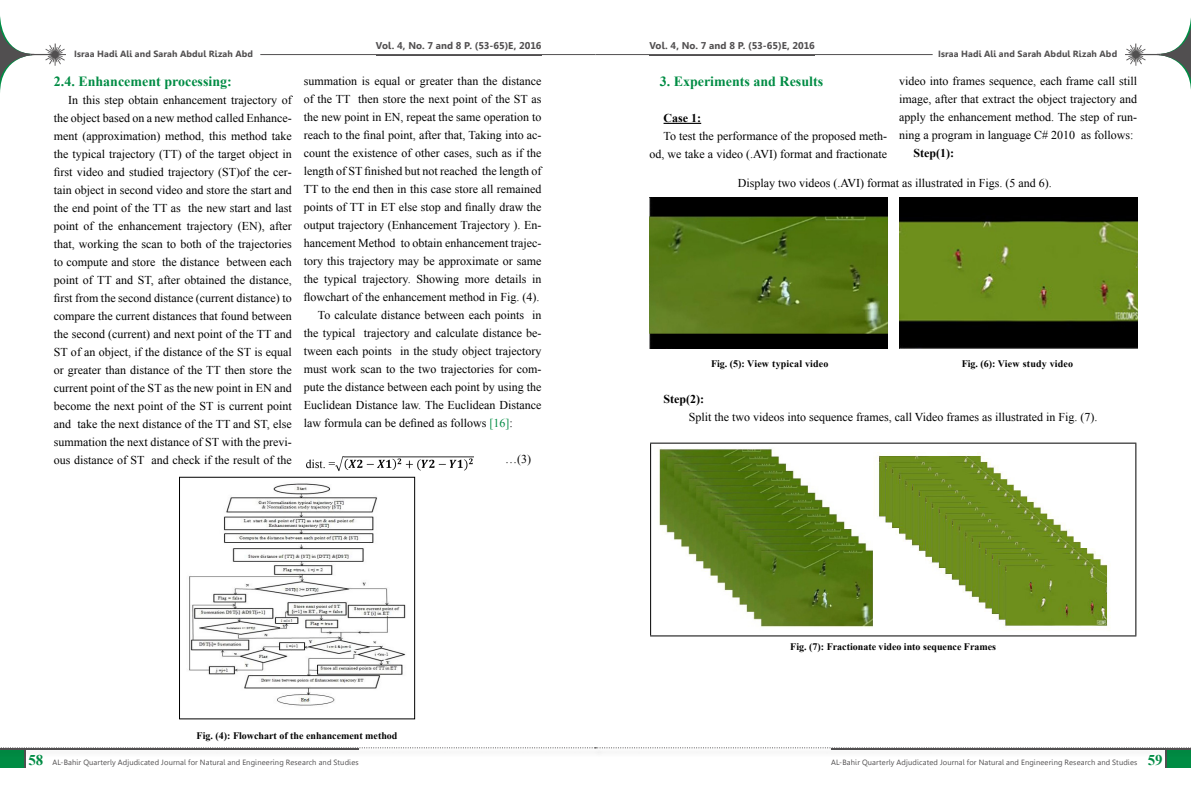
<style>
.page{position:relative;width:1191px;height:794px;background:#fff}
.page>*{position:absolute;margin:0;border:0;box-sizing:border-box;transform-origin:0 0}
.t1{font:700 14.9px "Times New Roman";color:#008c44}
.t2{font:700 14px "Times New Roman";color:#008c44}
.t3{font:12px/18px "Times New Roman";color:#000;text-align:justify}
.t4{font:700 12px "Times New Roman";color:#000}
.t5{font:700 10px "Times New Roman";color:#000}
.t6{font:700 10px "Times New Roman";letter-spacing:.02em;color:#000}
.t7{font:700 9.8px "Gisha";color:#514f50}
.t8{font:700 9px "Gisha";letter-spacing:.01em;color:#514f50}
.t9{font:7.6px "Gisha";letter-spacing:.015em;color:#514f50}
.s1{color:#008c44}
</style>
<div class="page">
<hr style="left:260px;top:54px;width:335px;height:1px;background:#514f50">
<hr style="left:595px;top:54px;width:337px;height:1px;background:#514f50">
<div style="left:1165px;top:750px;width:26px;height:17px;background:#514f50"></div>
<div style="left:0;top:750px;width:26px;height:17px;background:#514f50"></div>
<div style="left:1167px;top:750px;width:24px;height:17px;background:#008c44"></div>
<div style="left:0;top:750px;width:24px;height:17px;background:#008c44"></div>
<div style="left:594px;top:746px;width:597px;height:11px;background:#000;opacity:.75"></div>
<div style="left:0;top:746px;width:603px;height:11px;background:#000;opacity:.75"></div>
<svg style="left:0;top:747px;width:1191px;height:1px"></svg>
<svg style="left:1165px;top:18px;width:26px;height:71px"></svg>
<svg style="left:0;top:16px;width:26px;height:77px"></svg>
<img style="left:1125px;top:43px;width:40px;height:23px">
<img style="left:26px;top:43px;width:40px;height:23px">
<hr style="left:376px;top:55px;width:165px;height:1px;background:#514f50">
<hr style="left:649px;top:55px;width:166px;height:1px;background:#514f50">
<hr style="left:831px;top:748px;width:360px;height:2px;background:#514f50">
<hr style="left:0;top:748px;width:358px;height:2px;background:#514f50">
<hr style="left:663px;top:123px;width:38px;height:1px;background:#000">
<img style="left:649px;top:197px;width:238px;height:151px">
<img style="left:899px;top:198px;width:238px;height:150px">
<hr style="left:650px;top:442px;width:486px;height:1px;background:#000">
<hr style="left:650px;top:443px;width:1px;height:192px;background:#000">
<hr style="left:1135px;top:443px;width:1px;height:192px;background:#000">
<hr style="left:650px;top:635px;width:486px;height:1px;background:#000">
<img style="left:659px;top:447px;width:214px;height:180px">
<img style="left:875px;top:453px;width:236px;height:175px">
<img style="left:304px;top:456px;width:170px;height:29px">
<img style="left:189px;top:479px;width:218px;height:227px">
<div style="left:179px;top:477px;width:236px;height:242px;border:1px solid #000"></div>
<p class="t7" style="left:376px;top:40px;width:167px">Vol. 4, No. 7 and 8 P. (53-65)E, 2016</p>
<p class="t7" style="left:649px;top:40px;width:167px">Vol. 4, No. 7 and 8 P. (53-65)E, 2016</p>
<p class="t8" style="left:74px;top:48px;width:181px">Israa Hadi Ali and Sarah Abdul Rizah Abd</p>
<p class="t8" style="left:938px;top:48px;width:181px">Israa Hadi Ali and Sarah Abdul Rizah Abd</p>
<p class="t2" style="left:54px;top:71px;width:179px">2.4. Enhancement processing:</p>
<p class="t3" style="left:54px;top:91px;width:239px;text-indent:14px">In this step obtain enhancement trajectory of the object based on a new method called Enhance&shy;ment (approximation) method, this method take the typical trajectory (TT) of the target object in first video and studied trajectory (ST)of the cer&shy;tain object in second video and store the start and the end point of the TT as the new start and last point of the enhancement trajectory (EN), after that, working the scan to both of the trajectories to compute and store the distance between each point of TT and ST, after obtained the distance, first from the second distance (current distance) to compare the current distances that found between the second (current) and next point of the TT and ST of an object, if the distance of the ST is equal or greater than distance of the TT then store the current point of the ST as the new point in EN and become the next point of the ST is current point and take the next distance of the TT and ST, else summation the next distance of ST with the previ&shy;ous distance of ST and check if the result of the</p>
<p class="t3" style="left:304px;top:72px;width:239px">summation is equal or greater than the distance</p>
<p class="t3" style="left:304px;top:90px;width:239px">of the TT then store the next point of the ST as</p>
<p class="t3" style="left:304px;top:108px;width:239px">the new point in EN, repeat the same operation to</p>
<p class="t3" style="left:304px;top:126px;width:239px">reach to the final point, after that, Taking into ac-</p>
<p class="t3" style="left:304px;top:144px;width:239px">count the existence of other cases, such as if the</p>
<p class="t3" style="left:304px;top:162px;width:239px">length of ST finished but not reached the length of</p>
<p class="t3" style="left:304px;top:180px;width:239px">TT to the end then in this case store all remained</p>
<p class="t3" style="left:304px;top:198px;width:239px">points of TT in ET else stop and finally draw the</p>
<p class="t3" style="left:304px;top:216px;width:239px">output trajectory (Enhancement Trajectory ). En-</p>
<p class="t3" style="left:304px;top:234px;width:239px">hancement Method to obtain enhancement trajec-</p>
<p class="t3" style="left:304px;top:252px;width:239px">tory this trajectory may be approximate or same</p>
<p class="t3" style="left:304px;top:270px;width:239px">the typical trajectory. Showing more details in</p>
<p class="t3" style="left:304px;top:288px;width:237px">flowchart of the enhancement method in Fig. (4).</p>
<p class="t3" style="left:318px;top:306px;width:225px">To calculate distance between each points in</p>
<p class="t3" style="left:304px;top:324px;width:239px">the typical trajectory and calculate distance be-</p>
<p class="t3" style="left:304px;top:342px;width:239px">tween each points in the study object trajectory</p>
<p class="t3" style="left:304px;top:360px;width:239px">must work scan to the two trajectories for com-</p>
<p class="t3" style="left:304px;top:378px;width:239px">pute the distance between each point by using the</p>
<p class="t3" style="left:304px;top:396px;width:239px">Euclidean Distance law. The Euclidean Distance</p>
<p class="t3" style="left:304px;top:414px;width:210px">law formula can be defined as follows <span class="s1">[16]</span>:</p>
<p class="t3" style="left:505px;top:450px;width:27px">…(3)</p>
<p class="t5" style="left:197px;top:728px;width:202px">Fig. (4): Flowchart of the enhancement method</p>
<p class="t2" style="left:659px;top:71px;width:165px">3. Experiments and Results</p>
<p class="t4" style="left:663px;top:109px;width:39px">Case 1:</p>
<p class="t3" style="left:649px;top:127px;width:239px;text-align:right">To test the performance of the proposed meth&shy;od, we take a video (.AVI) format and fractionate</p>
<p class="t3" style="left:899px;top:72px;width:239px">video into frames sequence, each frame call still image, after that extract the object trajectory and apply the enhancement method. The step of run&shy;ning a program in language C# 2010 as follows:</p>
<p class="t4" style="left:913px;top:144px;width:42px">Step(1):</p>
<p class="t3" style="left:738px;top:173px;width:315px">Display two videos (.AVI) format as illustrated in Figs. (5 and 6).</p>
<p class="t6" style="left:711px;top:356px;width:119px">Fig. (5): View typical video</p>
<p class="t6" style="left:961px;top:356px;width:113px">Fig. (6): View study video</p>
<p class="t4" style="left:663px;top:390px;width:42px">Step(2):</p>
<p class="t3" style="left:689px;top:407px;width:410px">Split the two videos into sequence frames, call Video frames as illustrated in Fig. (7).</p>
<p class="t5" style="left:790px;top:640px;width:207px">Fig. (7): Fractionate video into sequence Frames</p>
<p class="t1" style="left:28px;top:749px;width:16px">58</p>
<p class="t1" style="left:1147px;top:749px;width:16px">59</p>
<p class="t9" style="left:53px;top:757px;width:307px">AL-Bahir Quarterly Adjudicated Journal for Natural and Engineering Research and Studies</p>
<p class="t9" style="left:831px;top:757px;width:307px">AL-Bahir Quarterly Adjudicated Journal for Natural and Engineering Research and Studies</p>
</div>
